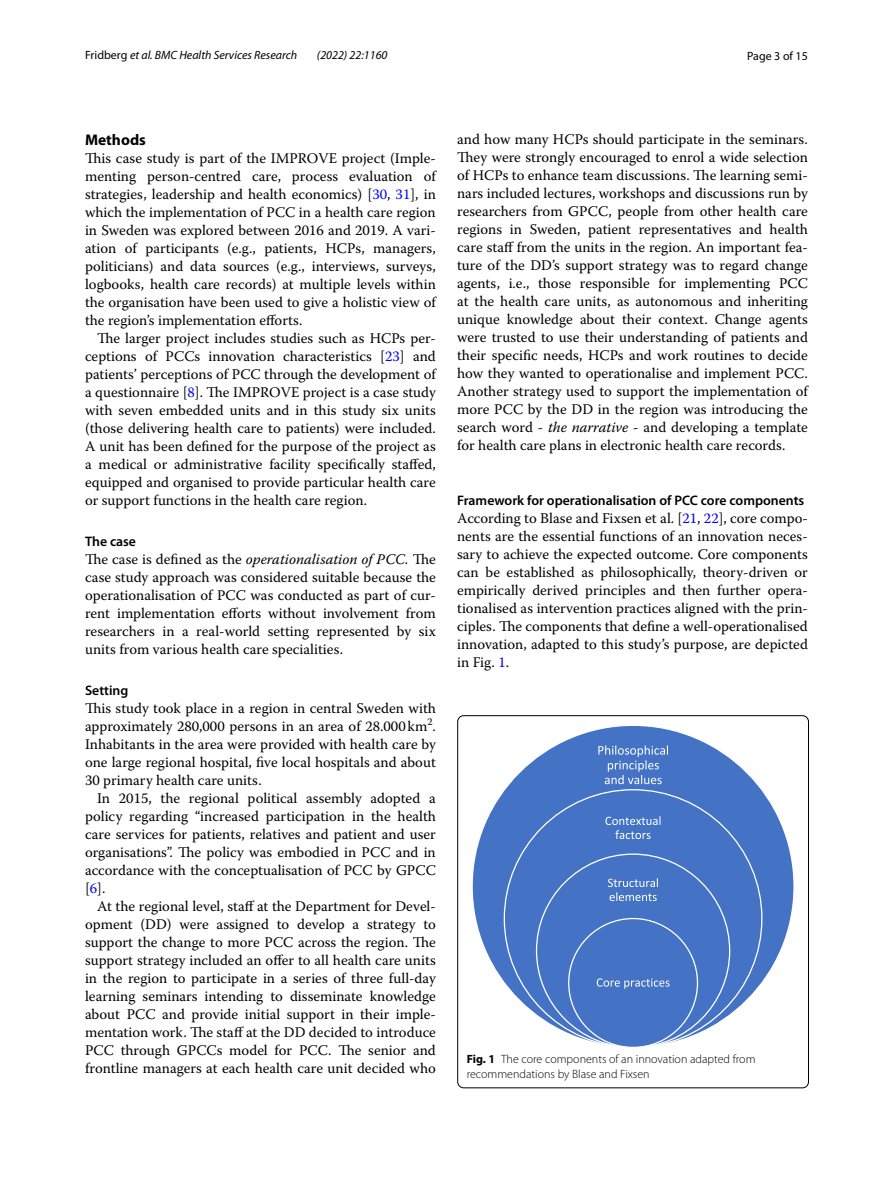
<style>
.page{position:relative;width:893px;height:1187px;background:#fff}
.page>*{position:absolute;margin:0;border:0;box-sizing:border-box;transform-origin:0 0}
.t1{font:700 15.45px "Myriad Pro";color:#000}
.t2{font:14.7px/18px "Warnock Pro";color:#000;text-align:justify}
.t3{font:600 13.8px "Myriad Pro";color:#000}
.t4{font:300 12px/15px "Myriad Pro";color:#000}
.t5{font:italic 12px "Myriad Pro";color:#000}
.t6{font:12px "Myriad Pro";color:#000}
.s1{font-style:normal}
.s2{color:#00f}
.s3{font-style:italic}
.s4{font-weight:700}
</style>
<div class="page">
<div style="left:472px;top:725px;width:322px;height:322px;background:#4472c4;border-radius:50%"></div>
<svg style="left:598px;top:745px;width:70px;height:39px"></svg>
<svg style="left:605px;top:816px;width:55px;height:23px"></svg>
<svg style="left:608px;top:878px;width:50px;height:23px"></svg>
<svg style="left:597px;top:978px;width:73px;height:10px"></svg>
<div style="left:457px;top:715px;width:352px;height:372px;border:1px solid #000;border-radius:6px"></div>
<p class="t5" style="left:85px;top:48px;width:214px"><span class="s1">Fridberg</span> et al. BMC Health Services Research</p>
<p class="t5" style="left:317px;top:48px;width:72px">(2022) 22:1160</p>
<p class="t6" style="left:747px;top:48px;width:62px">Page 3 of 15</p>
<p class="t1" style="left:85px;top:129px;width:62px">Methods</p>
<p class="t2" style="left:85px;top:148px;width:352px">This case study is part of the IMPROVE project (Imple&shy;menting person-centred care, process evaluation of strategies, leadership and health economics) [<span class="s2">30</span>, <span class="s2">31</span>], in which the implementation of PCC in a health care region in Sweden was explored between 2016 and 2019. A vari&shy;ation of participants (e.g., patients, HCPs, managers, politicians) and data sources (e.g., interviews, surveys, logbooks, health care records) at multiple levels within the organisation have been used to give a holistic view of the region’s implementation efforts.</p>
<p class="t2" style="left:85px;top:328px;width:352px;text-indent:12px">The larger project includes studies such as HCPs per&shy;ceptions of PCCs innovation characteristics [<span class="s2">23</span>] and patients’ perceptions of PCC through the development of a questionnaire [<span class="s2">8</span>]. The IMPROVE project is a case study with seven embedded units and in this study six units (those delivering health care to patients) were included.<br>A unit has been defined for the purpose of the project as a medical or administrative facility specifically staffed, equipped and organised to provide particular health care or support functions in the health care region.</p>
<p class="t3" style="left:85px;top:532px;width:53px">The case</p>
<p class="t2" style="left:85px;top:549px;width:352px">The case is defined as the <span class="s3">operationalisation of PCC.</span> The case study approach was considered suitable because the operationalisation of PCC was conducted as part of cur&shy;rent implementation efforts without involvement from researchers in a real-world setting represented by six units from various health care specialities.</p>
<p class="t3" style="left:85px;top:681px;width:45px">Setting</p>
<p class="t2" style="left:85px;top:698px;width:352px">This study took place in a region in central Sweden with approximately 280,000 persons in an area of 28.000 -km<sup>2</sup>.<br>Inhabitants in the area were provided with health care by one large regional hospital, five local hospitals and about 30 primary health care units.</p>
<p class="t2" style="left:85px;top:788px;width:352px;text-indent:12px">In 2015, the regional political assembly adopted a policy regarding “increased participation in the health care services for patients, relatives and patient and user organisations”. The policy was embodied in PCC and in accordance with the conceptualisation of PCC by GPCC [<span class="s2">6</span>].</p>
<p class="t2" style="left:85px;top:896px;width:352px;text-indent:12px">At the regional level, staff at the Department for Devel&shy;opment (DD) were assigned to develop a strategy to support the change to more PCC across the region. The support strategy included an offer to all health care units in the region to participate in a series of three full-day learning seminars intending to disseminate knowledge about PCC and provide initial support in their imple&shy;mentation work. The staff at the DD decided to introduce PCC through GPCCs model for PCC. The senior and frontline managers at each health care unit decided who</p>
<p class="t2" style="left:457px;top:130px;width:352px">and how many HCPs should participate in the seminars.<br>They were strongly encouraged to enrol a wide selection of HCPs to enhance team discussions. The learning semi&shy;nars included lectures, workshops and discussions run by researchers from GPCC, people from other health care regions in Sweden, patient representatives and health care staff from the units in the region. An important fea&shy;ture of the DD’s support strategy was to regard change agents, i.e., those responsible for implementing PCC at the health care units, as autonomous and inheriting unique knowledge about their context. Change agents were trusted to use their understanding of patients and their specific needs, HCPs and work routines to decide how they wanted to operationalise and implement PCC.<br>Another strategy used to support the implementation of more PCC by the DD in the region was introducing the search word - <span class="s3">the narrative</span> - and developing a template for health care plans in electronic health care records.</p>
<p class="t3" style="left:457px;top:491px;width:349px">Framework for operationalisation of PCC core components</p>
<p class="t2" style="left:457px;top:508px;width:352px">According to Blase and Fixsen et al. [<span class="s2">21</span>, <span class="s2">22</span>], core compo&shy;nents are the essential functions of an innovation neces&shy;sary to achieve the expected outcome. Core components can be established as philosophically, theory-driven or empirically derived principles and then further opera&shy;tionalised as intervention practices aligned with the prin&shy;ciples. The components that define a well-operationalised innovation, adapted to this study’s purpose, are depicted in Fig. <span class="s2">1</span>.</p>
<p class="t4" style="left:467px;top:1051px;width:290px"><span class="s4">Fig. 1</span> The core components of an innovation adapted from recommendations by Blase and Fixsen</p>
</div>
